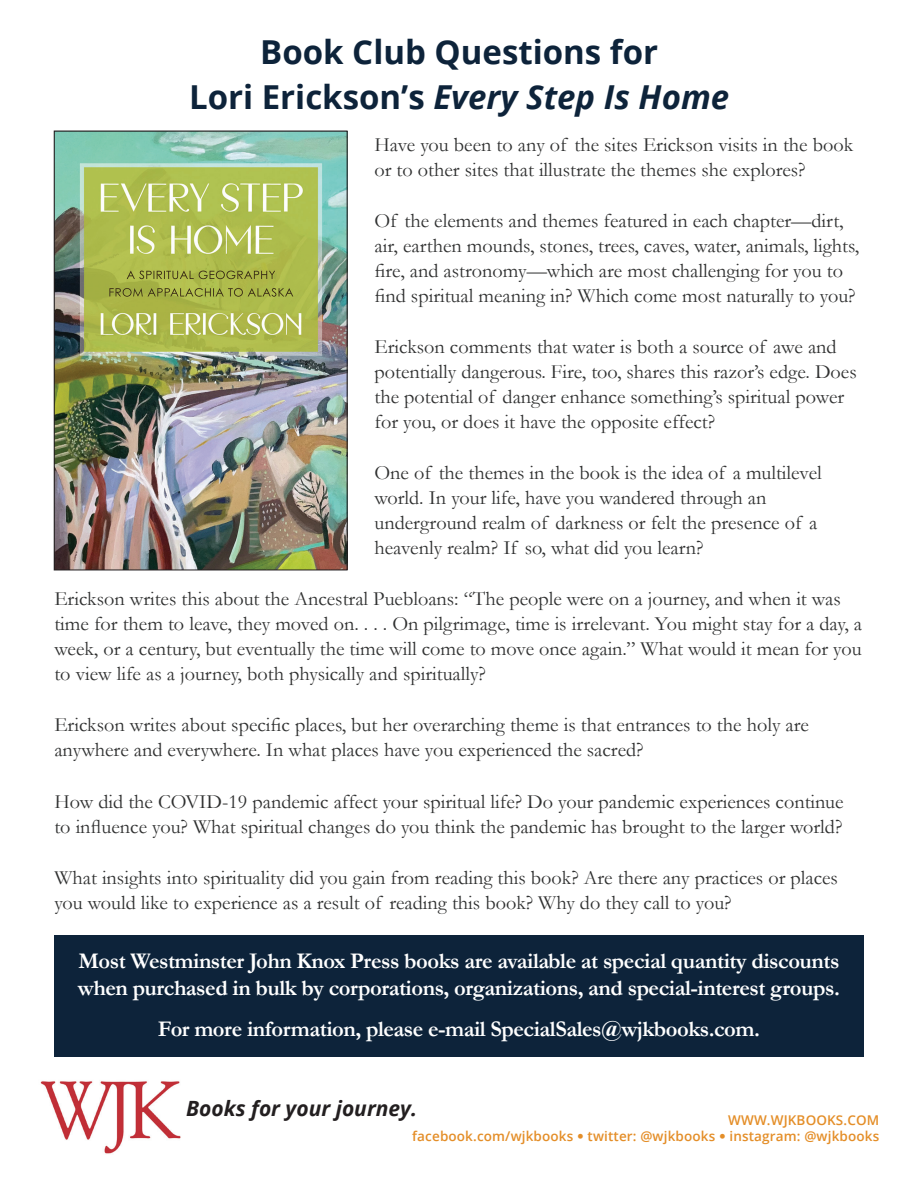
<style>
.page{position:relative;width:918px;height:1188px;background:#fff}
.page>*{position:absolute;margin:0;border:0;box-sizing:border-box;transform-origin:0 0}
.t1{font:700 33px/45px "Open Sans";color:#0d233a;text-align:center}
.t2{font:700 22.5px/27px "Garamond";letter-spacing:-.02em;color:#fff}
.t3{font:italic 700 21px "Open Sans";color:#231f20}
.t4{font:20.25px/24.8px "Garamond";color:#2f3030}
.t5{font:600 13.5px/16.2px "Open Sans";letter-spacing:.01em;color:#e48e28;text-align:right}
.s1{font-style:italic}
.s2{font-family:"Avenir Next";font-weight:500}
</style>
<div class="page">
<img style="left:56px;top:133px;width:289px;height:435px">
<div style="left:54px;top:131px;width:293px;height:439px;border:1px solid #231f20"></div>
<div style="left:54px;top:936px;width:810px;height:121px;background:#0d233a"></div>
<img style="left:40px;top:1081px;width:141px;height:73px">
<h1 class="t1" style="left:189px;top:28px;width:542px">Book Club Questions for<br>Lori Erickson’s <span class="s1">Every Step Is Home</span></h1>
<p class="t4" style="left:374px;top:132px;width:480px">Have you been to any of the sites Erickson visits in the book or to other sites that illustrate the themes she explores?</p>
<p class="t4" style="left:374px;top:208px;width:486px">Of the elements and themes featured in each chapter—dirt, air, earthen mounds, stones, trees, caves, water, animals, lights, fire, and astronomy—which are most challenging for you to find spiritual meaning in? Which come most naturally to you?</p>
<p class="t4" style="left:374px;top:334px;width:484px">Erickson comments that water is both a source of awe and potentially dangerous. Fire, too, shares this razor’s edge. Does the potential of danger enhance something’s spiritual power for you, or does it have the opposite effect?</p>
<p class="t4" style="left:374px;top:460px;width:449px">One of the themes in the book is the idea of a multilevel world. In your life, have you wandered through an underground realm of darkness or felt the presence of a heavenly realm? If so, what did you learn?</p>
<p class="t4" style="left:54px;top:586px;width:809px">Erickson writes this about the Ancestral Puebloans: “The people were on a journey, and when it was time for them to leave, they moved on. . . . On pilgrimage, time is irrelevant. You might stay for a day, a week, or a century, but eventually the time will come to move once again.” What would it mean for you to view life as a journey, both physically and spiritually?</p>
<p class="t4" style="left:54px;top:712px;width:756px">Erickson writes about specific places, but her overarching theme is that entrances to the holy are anywhere and everywhere. In what places have you experienced the sacred?</p>
<p class="t4" style="left:54px;top:789px;width:791px">How did the COVID-19 pandemic affect your spiritual life? Do your pandemic experiences continue to influence you? What spiritual changes do you think the pandemic has brought to the larger world?</p>
<p class="t4" style="left:54px;top:865px;width:785px">What insights into spirituality did you gain from reading this book? Are there any practices or places you would like to experience as a result of reading this book? Why do they call to you?</p>
<p class="t2" style="left:78px;top:948px;width:763px">Most Westminster John Knox Press books are available at special quantity discounts when purchased in bulk by corporations, organizations, and special-interest groups.</p>
<p class="t2" style="left:158px;top:1015px;width:604px">For more information, please e-mail SpecialSales@wjkbooks.com.</p>
<p class="t3" style="left:186px;top:1093px;width:232px">Books for your journey.</p>
<p class="t5" style="left:412px;top:1112px;width:469px">WWW.WJKBOOKS.COM<br>facebook.com/wjkbooks <span class="s2">•</span> twitter: @wjkbooks <span class="s2">•</span> instagram: @wjkbooks</p>
</div>
